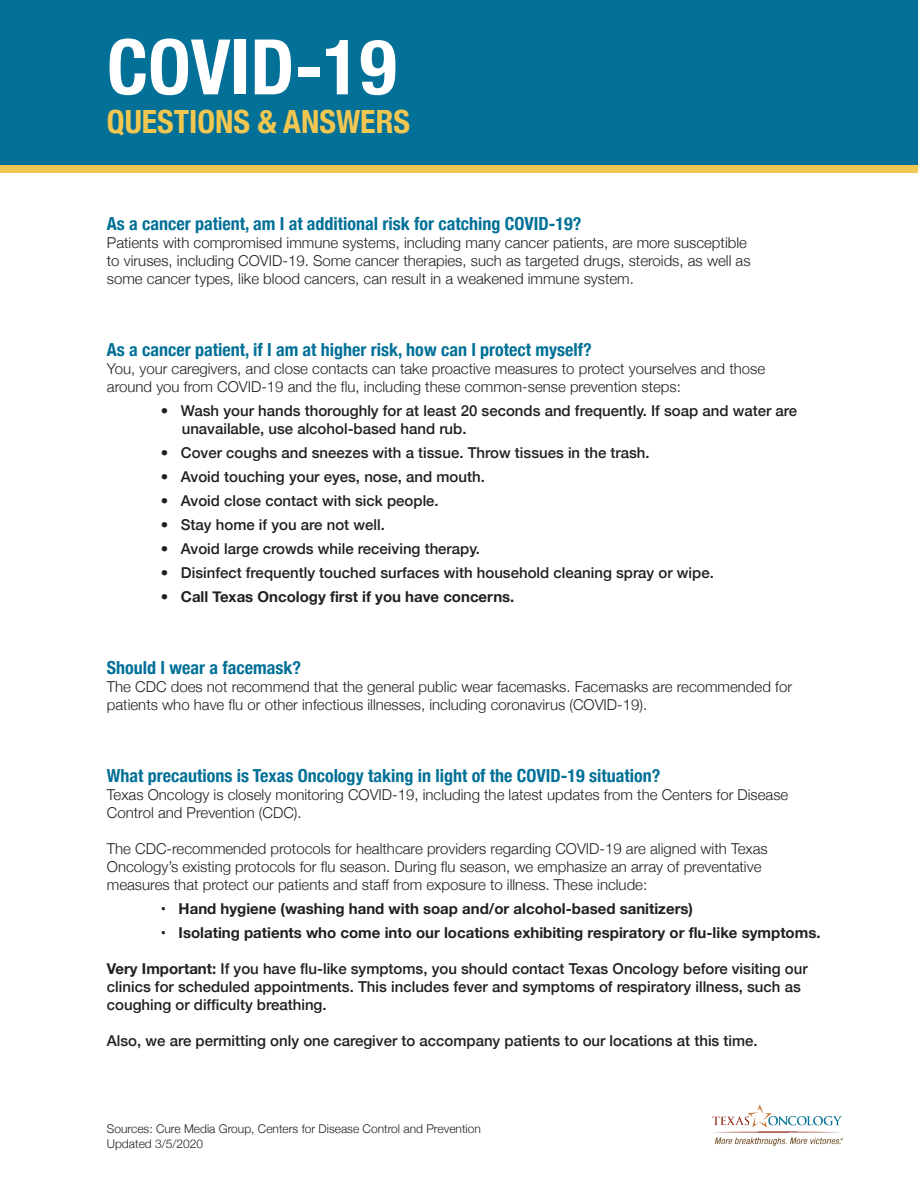
<style>
.page{position:relative;width:918px;height:1188px;background:#fff}
.page>*{position:absolute;margin:0;border:0;box-sizing:border-box;transform-origin:0 0}
.t1{font:700 condensed 76.8px "Helvetica Neue";color:#fff}
.t2{font:700 condensed 31.95px "Helvetica Neue";color:#f2c751}
.t3{font:700 condensed 18px "Helvetica Neue";color:#027097}
.t4{font:300 15px/18px "Helvetica Neue";color:#231f20}
.t5{font:500 15px/18px "Helvetica Neue";color:#231f20}
.t6{font:700 15px "Helvetica Neue";color:#231f20}
.t7{font:300 12px/14.4px "Helvetica Neue";color:#231f20}
.s1{font-weight:500}
.s2{font-weight:700}
</style>
<div class="page">
<div style="left:0;top:0;width:918px;height:166px;background:#027097"></div>
<div style="left:0;top:166px;width:918px;height:7px;background:#f2c751"></div>
<img style="left:712px;top:1105px;width:130px;height:41px">
<h1 class="t1" style="left:107px;top:3px;width:291px">COVID-19</h1>
<h2 class="t2" style="left:107px;top:95px;width:305px">QUESTIONS &amp; ANSWERS</h2>
<p class="t3" style="left:107px;top:209px;width:476px">As a cancer patient, am I at additional risk for catching COVID-19?</p>
<p class="t4" style="left:107px;top:232px;width:645px">Patients with compromised immune systems, including many cancer patients, are more susceptible to viruses, including COVID-19. Some cancer therapies, such as targeted drugs, steroids, as well as some cancer types, like blood cancers, can result in a weakened immune system.</p>
<p class="t3" style="left:107px;top:335px;width:486px">As a cancer patient, if I am at higher risk, how can I protect myself?</p>
<p class="t4" style="left:107px;top:358px;width:660px">You, your caregivers, and close contacts can take proactive measures to protect yourselves and those around you from COVID-19 and the flu, including these common-sense prevention steps:</p>
<p class="t5" style="left:182px;top:400px;width:617px;text-indent:-21px">• Wash your hands thoroughly for at least 20 seconds and frequently. If soap and water are unavailable, use alcohol-based hand rub.</p>
<p class="t5" style="left:161px;top:442px;width:490px">• Cover coughs and sneezes with a tissue. Throw tissues in the trash.</p>
<p class="t5" style="left:161px;top:466px;width:326px">• Avoid touching your eyes, nose, and mouth.</p>
<p class="t5" style="left:161px;top:490px;width:279px">• Avoid close contact with sick people.</p>
<p class="t5" style="left:161px;top:514px;width:225px">• Stay home if you are not well.</p>
<p class="t5" style="left:161px;top:538px;width:321px">• Avoid large crowds while receiving therapy.</p>
<p class="t5" style="left:161px;top:562px;width:555px">• Disinfect frequently touched surfaces with household cleaning spray or wipe.</p>
<p class="t6" style="left:161px;top:585px;width:355px"><span class="s1">•</span> Call Texas Oncology first if you have concerns.</p>
<p class="t3" style="left:107px;top:653px;width:196px">Should I wear a facemask?</p>
<p class="t4" style="left:107px;top:676px;width:687px">The CDC does not recommend that the general public wear facemasks. Facemasks are recommended for patients who have flu or other infectious illnesses, including coronavirus (COVID-19).</p>
<p class="t3" style="left:107px;top:761px;width:555px">What precautions is Texas Oncology taking in light of the COVID-19 situation?</p>
<p class="t4" style="left:107px;top:784px;width:683px">Texas Oncology is closely monitoring COVID-19, including the latest updates from the Centers for Disease<br>Control and Prevention (CDC).</p>
<p class="t4" style="left:107px;top:838px;width:662px">The CDC-recommended protocols for healthcare providers regarding COVID-19 are aligned with Texas<br>Oncology’s existing protocols for flu season. During flu season, we emphasize an array of preventative measures that protect our patients and staff from exposure to illness. These include:</p>
<p class="t6" style="left:161px;top:897px;width:534px">• Hand hygiene (washing hand with soap and/or alcohol-based sanitizers)</p>
<p class="t6" style="left:161px;top:921px;width:661px">• Isolating patients who come into our locations exhibiting respiratory or flu-like symptoms.</p>
<p class="t5" style="left:107px;top:958px;width:702px"><span class="s2">Very Important:</span> If you have flu-like symptoms, you should contact Texas Oncology before visiting our clinics for scheduled appointments. This includes fever and symptoms of respiratory illness, such as coughing or difficulty breathing.</p>
<p class="t5" style="left:107px;top:1030px;width:652px">Also, we are permitting only one caregiver to accompany patients to our locations at this time.</p>
<p class="t7" style="left:107px;top:1121px;width:376px">Sources: Cure Media Group, Centers for Disease Control and Prevention<br>Updated 3/5/2020</p>
</div>
